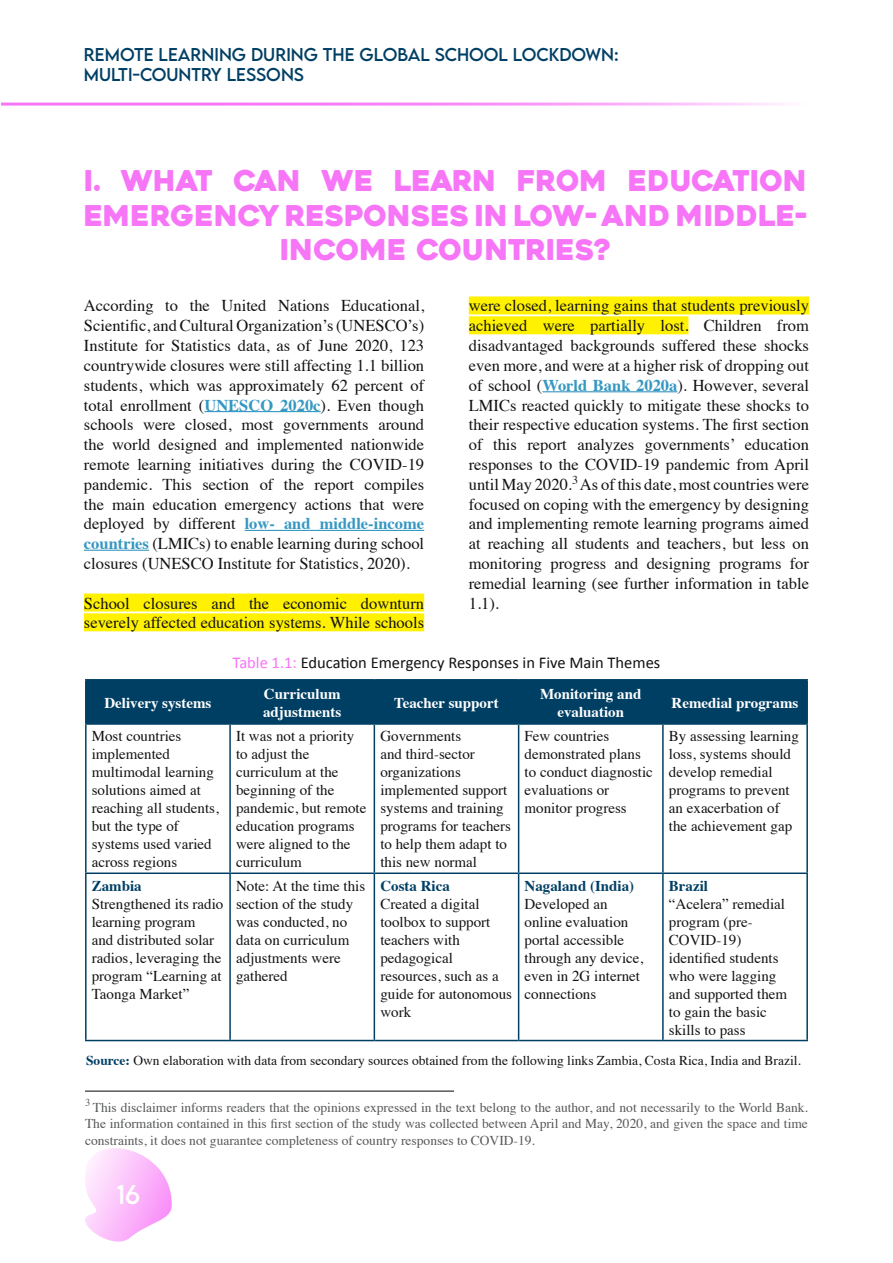
<style>
.page{position:relative;width:893px;height:1263px;background:#fff}
.page>*{position:absolute;margin:0;border:0;box-sizing:border-box;transform-origin:0 0}
.t1{font:28.5px/34.2px "Heavitas";color:#f775f7;text-align:center}
.t2{font:24px "LEMONMILK";color:#fff}
.t3{font:16.5px/19.8px "Times";color:#121212;text-align:justify}
.t4{font:16.5px/19.8px "LEMONMILK";color:#003f64}
.t5{font:16.5px "Calibri";color:#121212}
.t6{font:15px/18px "Times";color:#121212}
.t7{font:700 15px/18px "Times";color:#fff}
.t8{font:700 15px "Times";color:#003f64}
.t9{font:13.5px/16.2px "Times";color:#565957;text-align:justify}
.t10{font:13.5px "Times";color:#121212}
.s1{font-weight:700;color:#3597c2}
.s2{color:#f775f7}
.s3{font-weight:700;color:#003f64}
</style>
<div class="page">
<svg style="left:85px;top:1148px;width:87px;height:94px"></svg>
<hr style="left:204px;top:411px;width:117px;height:1px;background:#3597c2">
<hr style="left:245px;top:530px;width:179px;height:1px;background:#3597c2">
<hr style="left:84px;top:550px;width:65px;height:1px;background:#3597c2">
<div style="left:84px;top:593px;width:340px;height:18px;background:#fff100"></div>
<div style="left:84px;top:613px;width:340px;height:18px;background:#fff100"></div>
<div style="left:469px;top:296px;width:340px;height:18px;background:#fff100"></div>
<div style="left:469px;top:316px;width:219px;height:18px;background:#fff100"></div>
<hr style="left:542px;top:391px;width:135px;height:1px;background:#3597c2">
<hr style="left:85px;top:1090px;width:369px;height:2px;background:#565957">
<div style="left:87px;top:680px;width:719px;height:43px;background:#003f64"></div>
<hr style="left:85px;top:679px;width:145px;height:1px;background:#003f64">
<hr style="left:85px;top:680px;width:2px;height:43px;background:#003f64">
<hr style="left:85px;top:874px;width:2px;height:166px;background:#003f64">
<hr style="left:85px;top:1040px;width:145px;height:1px;background:#003f64">
<hr style="left:85px;top:723px;width:145px;height:2px;background:#003f64">
<hr style="left:85px;top:725px;width:2px;height:147px;background:#003f64">
<hr style="left:230px;top:723px;width:144px;height:2px;background:#003f64">
<hr style="left:374px;top:723px;width:145px;height:2px;background:#003f64">
<hr style="left:519px;top:723px;width:144px;height:2px;background:#003f64">
<hr style="left:663px;top:723px;width:145px;height:2px;background:#003f64">
<hr style="left:85px;top:872px;width:145px;height:2px;background:#003f64">
<hr style="left:230px;top:872px;width:144px;height:2px;background:#003f64">
<hr style="left:374px;top:872px;width:145px;height:2px;background:#003f64">
<hr style="left:519px;top:872px;width:144px;height:2px;background:#003f64">
<hr style="left:663px;top:872px;width:145px;height:2px;background:#003f64">
<hr style="left:663px;top:679px;width:145px;height:1px;background:#003f64">
<hr style="left:806px;top:680px;width:2px;height:43px;background:#003f64">
<hr style="left:806px;top:725px;width:2px;height:147px;background:#003f64">
<hr style="left:806px;top:874px;width:2px;height:166px;background:#003f64">
<hr style="left:663px;top:1040px;width:145px;height:1px;background:#003f64">
<hr style="left:519px;top:679px;width:144px;height:1px;background:#003f64">
<hr style="left:662px;top:680px;width:2px;height:43px;background:#003f64">
<hr style="left:662px;top:725px;width:2px;height:147px;background:#003f64">
<hr style="left:662px;top:874px;width:2px;height:166px;background:#003f64">
<hr style="left:519px;top:1040px;width:144px;height:1px;background:#003f64">
<hr style="left:374px;top:679px;width:145px;height:1px;background:#003f64">
<hr style="left:518px;top:680px;width:1px;height:43px;background:#003f64">
<hr style="left:518px;top:725px;width:1px;height:147px;background:#003f64">
<hr style="left:518px;top:874px;width:1px;height:166px;background:#003f64">
<hr style="left:374px;top:1040px;width:145px;height:1px;background:#003f64">
<hr style="left:230px;top:679px;width:144px;height:1px;background:#003f64">
<hr style="left:229px;top:680px;width:2px;height:43px;background:#003f64">
<hr style="left:374px;top:680px;width:1px;height:43px;background:#003f64">
<hr style="left:229px;top:725px;width:2px;height:147px;background:#003f64">
<hr style="left:374px;top:725px;width:1px;height:147px;background:#003f64">
<hr style="left:229px;top:874px;width:2px;height:166px;background:#003f64">
<hr style="left:374px;top:874px;width:1px;height:166px;background:#003f64">
<hr style="left:230px;top:1040px;width:144px;height:1px;background:#003f64">
<p class="t4" style="left:84px;top:45px;width:536px">REMOTE LEARNING DURING THE GLOBAL SCHOOL LOCKDOWN:<br>MULTI-COUNTRY LESSONS</p>
<h1 class="t1" style="left:84px;top:164px;width:724px">I. WHAT CAN WE LEARN FROM EDUCATION<br>EMERGENCY RESPONSES IN LOW- AND MIDDLE-<br>INCOME COUNTRIES?</h1>
<p class="t3" style="left:84px;top:295px;width:342px">According to the United Nations Educational, Scientific, and Cultural Organization’s (UNESCO’s)<br>Institute for Statistics data, as of June 2020, 123 countrywide closures were still affecting 1.1 billion students, which was approximately 62 percent of total enrollment (<span class="s1">UNESCO 2020c</span>). Even though schools were closed, most governments around the world designed and implemented nationwide remote learning initiatives during the COVID-19 pandemic. This section of the report compiles the main education emergency actions that were deployed by different <span class="s1">low- and middle-income countries</span> (LMICs) to enable learning during school closures (UNESCO Institute for Statistics, 2020).</p>
<p class="t3" style="left:84px;top:592px;width:342px">School closures and the economic downturn severely affected education systems. While schools</p>
<p class="t3" style="left:469px;top:295px;width:342px">were closed, learning gains that students previously achieved were partially lost. Children from disadvantaged backgrounds suffered these shocks even more, and were at a higher risk of dropping out of school (<span class="s1">World Bank 2020a</span>). However, several LMICs reacted quickly to mitigate these shocks to their respective education systems. The first section of this report analyzes governments’ education responses to the COVID-19 pandemic from April until May 2020.<sup>3</sup> As of this date, most countries were focused on coping with the emergency by designing and implementing remote learning programs aimed at reaching all students and teachers, but less on monitoring progress and designing programs for remedial learning (see further information in table 1.1).</p>
<p class="t5" style="left:233px;top:652px;width:429px"><span class="s2">Table 1.1:</span> Education Emergency Responses in Five Main Themes</p>
<p class="t7" style="left:104px;top:692px;width:109px">Delivery systems</p>
<p class="t7" style="left:263px;top:683px;width:80px">Curriculum adjustments</p>
<p class="t7" style="left:394px;top:692px;width:106px">Teacher support</p>
<p class="t7" style="left:540px;top:683px;width:103px;text-align:center">Monitoring and evaluation</p>
<p class="t7" style="left:672px;top:692px;width:128px">Remedial programs</p>
<p class="t6" style="left:92px;top:726px;width:129px">Most countries implemented multimodal learning solutions aimed at reaching all students, but the type of systems used varied across regions</p>
<p class="t6" style="left:236px;top:726px;width:132px">It was not a priority to adjust the curriculum at the beginning of the pandemic, but remote education programs were aligned to the curriculum</p>
<p class="t6" style="left:380px;top:726px;width:132px">Governments<br>and third-sector organizations implemented support systems and training programs for teachers to help them adapt to this new normal</p>
<p class="t6" style="left:525px;top:726px;width:130px">Few countries demonstrated plans to conduct diagnostic evaluations or monitor progress</p>
<p class="t6" style="left:669px;top:726px;width:131px">By assessing learning loss, systems should develop remedial programs to prevent an exacerbation of the achievement gap</p>
<p class="t8" style="left:92px;top:871px;width:52px">Zambia</p>
<p class="t6" style="left:92px;top:893px;width:133px">Strengthened its radio learning program<br>and distributed solar radios, leveraging the program “Learning at<br>Taonga Market”</p>
<p class="t8" style="left:525px;top:871px;width:111px">Nagaland (India)</p>
<p class="t6" style="left:525px;top:893px;width:120px">Developed an online evaluation portal accessible through any device, even in 2G internet connections</p>
<p class="t6" style="left:236px;top:875px;width:131px">Note: At the time this section of the study was conducted, no data on curriculum adjustments were gathered</p>
<p class="t8" style="left:380px;top:871px;width:71px">Costa Rica</p>
<p class="t8" style="left:669px;top:871px;width:41px">Brazil</p>
<p class="t6" style="left:669px;top:893px;width:120px">“Acelera” remedial program (pre-<br>COVID-19) identified students who were lagging and supported them to gain the basic skills to pass</p>
<p class="t6" style="left:380px;top:893px;width:133px">Created a digital toolbox to support teachers with pedagogical resources, such as a guide for autonomous work</p>
<p class="t10" style="left:86px;top:1047px;width:716px"><span class="s3">Source:</span> Own elaboration with data from secondary sources obtained from the following links Zambia, Costa Rica, India and Brazil.</p>
<p class="t9" style="left:85px;top:1098px;width:724px"><sup>3</sup> This disclaimer informs readers that the opinions expressed in the text belong to the author, and not necessarily to the World Bank.<br>The information contained in this first section of the study was collected between April and May, 2020, and given the space and time constraints, it does not guarantee completeness of country responses to COVID-19.</p>
<h2 class="t2" style="left:117px;top:1179px;width:25px">16</h2>
</div>
